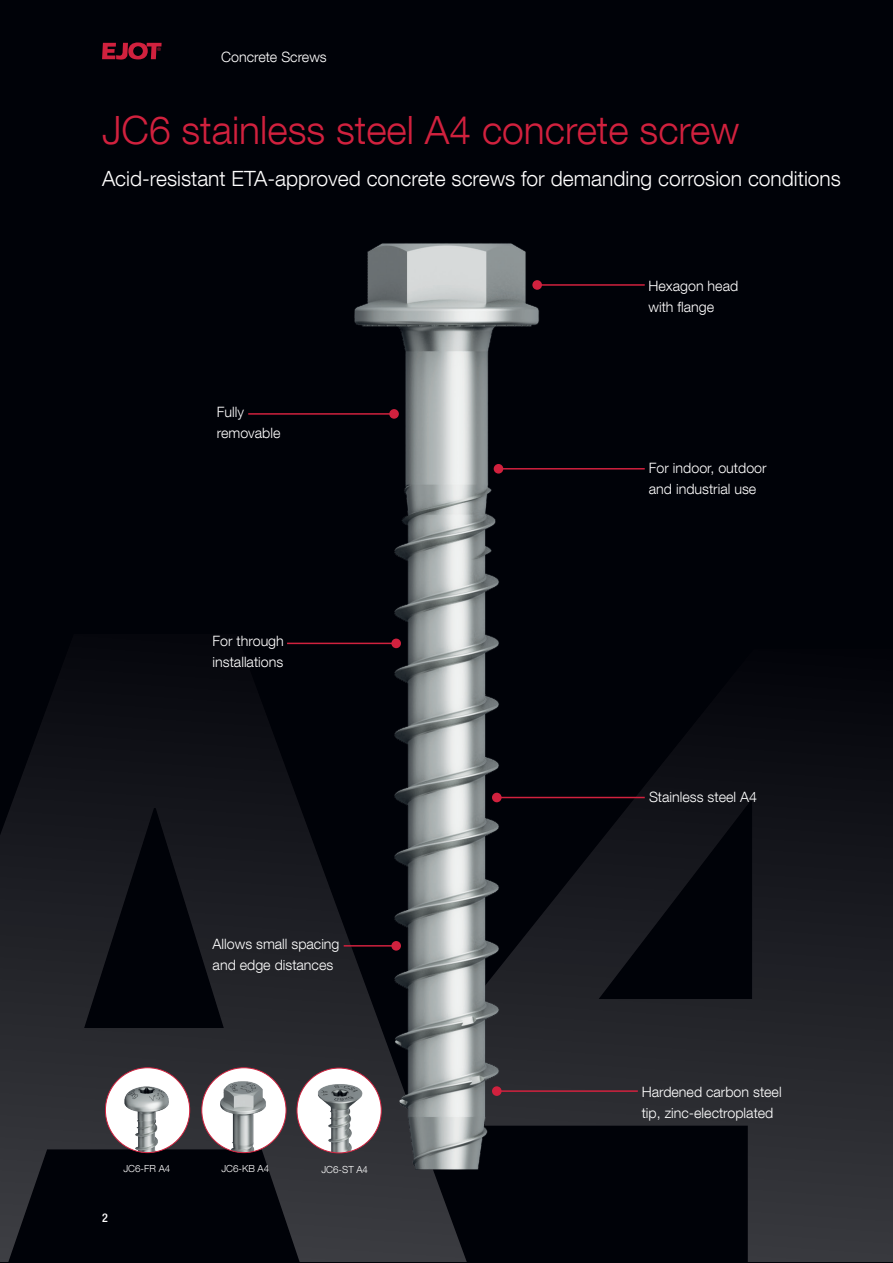
<style>
.page{position:relative;width:893px;height:1263px;background:#000208}
.page>*{position:absolute;margin:0;border:0;box-sizing:border-box;transform-origin:0 0}
.t1{font:300 39px "Helvetica Neue LT Com";color:#d1213e}
.t2{font:300 21px "Helvetica Neue LT Com";color:#fff}
.t3{font:300 14.25px/21px "Helvetica Neue LT Com";color:#fff}
.t4{font:500 condensed 12px "Helvetica Neue LT Com";color:#fff}
.t5{font:300 9.75px "Helvetica Neue LT Com";color:#fff}
</style>
<div class="page">
<svg style="left:0;top:642px;width:893px;height:620px"></svg>
<img style="left:350px;top:243px;width:193px;height:930px">
<svg style="left:102px;top:42px;width:60px;height:18px"></svg>
<hr style="left:498px;top:468px;width:147px;height:1px;background:#d1213e">
<div style="left:494px;top:464px;width:9px;height:10px;background:#d1213e;border-radius:50%"></div>
<hr style="left:497px;top:797px;width:148px;height:1px;background:#d1213e">
<div style="left:492px;top:793px;width:10px;height:9px;background:#d1213e;border-radius:50%"></div>
<hr style="left:497px;top:1090px;width:141px;height:2px;background:#d1213e">
<div style="left:492px;top:1086px;width:10px;height:10px;background:#d1213e;border-radius:50%"></div>
<hr style="left:537px;top:284px;width:108px;height:2px;background:#d1213e">
<div style="left:532px;top:280px;width:10px;height:10px;background:#d1213e;border-radius:50%"></div>
<hr style="left:248px;top:413px;width:146px;height:2px;background:#d1213e">
<div style="left:389px;top:409px;width:10px;height:10px;background:#d1213e;border-radius:50%"></div>
<hr style="left:287px;top:643px;width:109px;height:1px;background:#d1213e">
<div style="left:391px;top:639px;width:10px;height:9px;background:#d1213e;border-radius:50%"></div>
<hr style="left:344px;top:945px;width:52px;height:1px;background:#d1213e">
<div style="left:391px;top:941px;width:10px;height:10px;background:#d1213e;border-radius:50%"></div>
<div style="left:105px;top:1068px;width:85px;height:84px;background:#fff;border-radius:50%"></div>
<img style="left:123px;top:1086px;width:46px;height:66px">
<div style="left:202px;top:1068px;width:84px;height:84px;background:#fff;border-radius:50%"></div>
<img style="left:220px;top:1081px;width:47px;height:71px">
<div style="left:297px;top:1068px;width:84px;height:85px;background:#fff;border-radius:50%"></div>
<img style="left:317px;top:1084px;width:46px;height:69px">
<p class="t3" style="left:221px;top:46px;width:107px">Concrete Screws</p>
<h1 class="t1" style="left:102px;top:106px;width:639px">JC6 stainless steel A4 concrete screw</h1>
<h2 class="t2" style="left:102px;top:166px;width:740px">Acid-resistant ETA-approved concrete screws for demanding corrosion conditions</h2>
<p class="t3" style="left:217px;top:401px;width:65px">Fully removable</p>
<p class="t3" style="left:213px;top:631px;width:73px">For through installations</p>
<p class="t3" style="left:213px;top:933px;width:128px">Allows small spacing and edge distances</p>
<p class="t5" style="left:123px;top:1163px;width:48px">JC6-FR A4</p>
<p class="t5" style="left:221px;top:1163px;width:49px">JC6-KB A4</p>
<p class="t5" style="left:321px;top:1163px;width:48px">JC6-ST A4</p>
<p class="t4" style="left:102px;top:1211px;width:7px">2</p>
<p class="t3" style="left:648px;top:275px;width:91px">Hexagon head with flange</p>
<p class="t3" style="left:649px;top:457px;width:119px">For indoor, outdoor and industrial use</p>
<p class="t3" style="left:649px;top:786px;width:109px">Stainless steel A4</p>
<p class="t3" style="left:642px;top:1080px;width:141px">Hardened carbon steel tip, zinc-electroplated</p>
</div>
